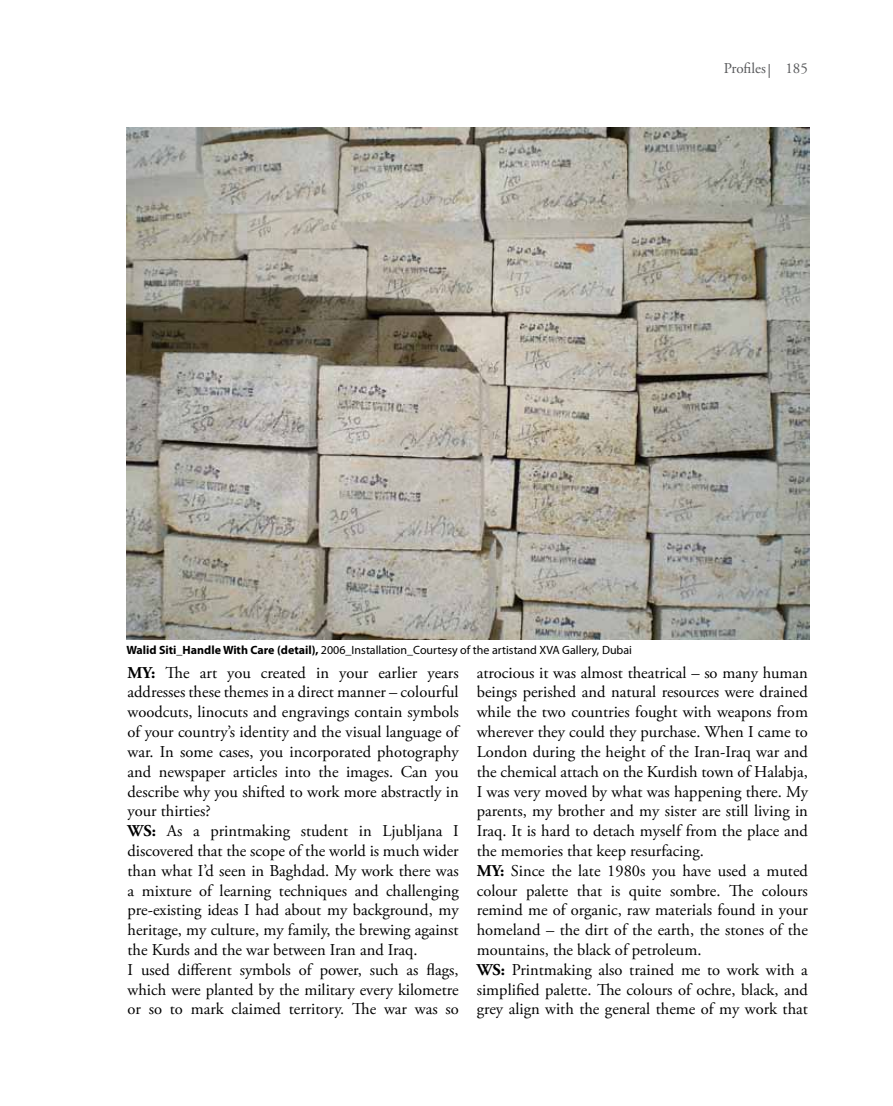
<style>
.page{position:relative;width:893px;height:1106px;background:#fff}
.page>*{position:absolute;margin:0;border:0;box-sizing:border-box;transform-origin:0 0}
.t1{font:16.5px/19.8px "Adobe Garamond Pro";color:#000}
.t2{font:15px "Adobe Garamond Pro";color:#58595b}
.t3{font:12px "Myriad Pro";color:#000}
.s1{font-weight:700}
</style>
<div class="page">
<svg style="left:769px;top:64px;width:1px;height:14px"></svg>
<img style="left:126px;top:128px;width:683px;height:511px">
<p class="t2" style="left:724px;top:60px;width:44px">Profiles</p>
<p class="t2" style="left:785px;top:60px;width:24px">185</p>
<p class="t3" style="left:126px;top:642px;width:507px"><span class="s1">Walid Siti_Handle With Care (detail),</span> 2006_Installation_Courtesy of the artistand XVA Gallery, Dubai</p>
<p class="t1" style="left:128px;top:663px;width:333px"><span class="s1">MY:</span> The art you created in your earlier years addresses these themes in a direct manner – colourful woodcuts, linocuts and engravings contain symbols of your country’s identity and the visual language of war. In some cases, you incorporated photography and newspaper articles into the images. Can you describe why you shifted to work more abstractly in your thirties?<br><span class="s1">WS:</span> As a printmaking student in Ljubljana I discovered that the scope of the world is much wider than what I’d seen in Baghdad. My work there was a mixture of learning techniques and challenging pre-existing ideas I had about my background, my heritage, my culture, my family, the brewing against the Kurds and the war between Iran and Iraq.<br>I used different symbols of power, such as flags, which were planted by the military every kilometre or so to mark claimed territory. The war was so</p>
<p class="t1" style="left:477px;top:663px;width:333px">atrocious it was almost theatrical – so many human beings perished and natural resources were drained while the two countries fought with weapons from wherever they could they purchase. When I came to London during the height of the Iran-Iraq war and the chemical attach on the Kurdish town of Halabja, I was very moved by what was happening there. My parents, my brother and my sister are still living in Iraq. It is hard to detach myself from the place and the memories that keep resurfacing.<br><span class="s1">MY:</span> Since the late 1980s you have used a muted colour palette that is quite sombre. The colours remind me of organic, raw materials found in your homeland – the dirt of the earth, the stones of the mountains, the black of petroleum.<br><span class="s1">WS:</span> Printmaking also trained me to work with a simplified palette. The colours of ochre, black, and grey align with the general theme of my work that</p>
</div>
